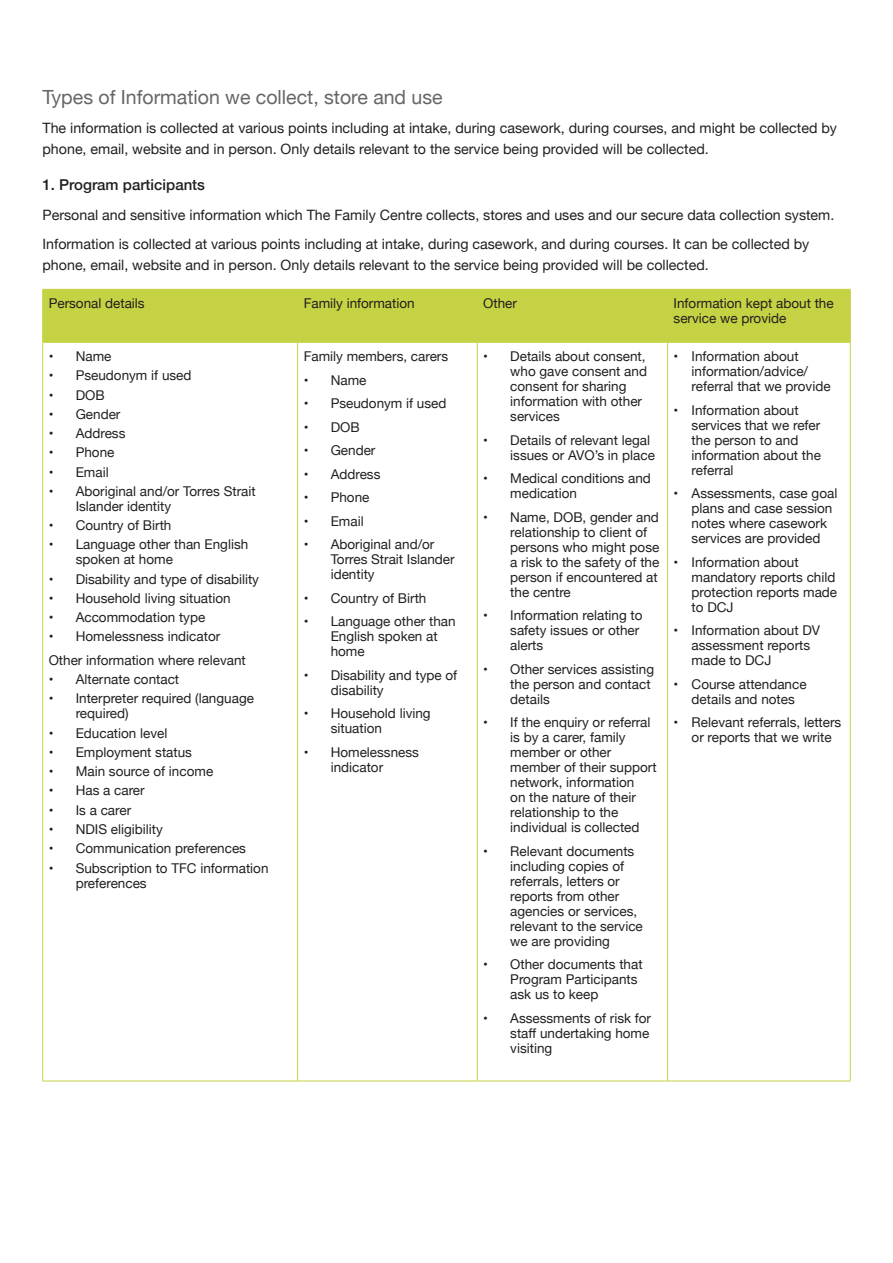
<style>
.page{position:relative;width:893px;height:1263px;background:#fff}
.page>*{position:absolute;margin:0;border:0;box-sizing:border-box;transform-origin:0 0}
.t1{font:19.5px "Helvetica Neue";color:#666}
.t2{font:500 15px "Helvetica Neue";color:#231f20}
.t3{font:14.25px/21px "Helvetica Neue";color:#231f20}
.t4{font:13.5px/15px "Helvetica Neue";color:#231f20}
</style>
<div class="page">
<div style="left:43px;top:290px;width:807px;height:52px;background:#c5d243"></div>
<hr style="left:43px;top:289px;width:255px;height:1px;background:#c5d243">
<hr style="left:42px;top:289px;width:1px;height:53px;background:#c5d243">
<hr style="left:298px;top:289px;width:179px;height:1px;background:#c5d243">
<hr style="left:297px;top:289px;width:1px;height:53px;background:#c5d243">
<hr style="left:477px;top:289px;width:191px;height:1px;background:#c5d243">
<hr style="left:477px;top:289px;width:1px;height:53px;background:#c5d243">
<hr style="left:668px;top:289px;width:182px;height:1px;background:#c5d243">
<hr style="left:667px;top:289px;width:1px;height:53px;background:#c5d243">
<hr style="left:850px;top:289px;width:1px;height:53px;background:#c5d243">
<hr style="left:43px;top:342px;width:255px;height:1px;background:#c5d243">
<hr style="left:42px;top:342px;width:1px;height:739px;background:#c5d243">
<hr style="left:298px;top:342px;width:179px;height:1px;background:#c5d243">
<hr style="left:297px;top:342px;width:1px;height:739px;background:#c5d243">
<hr style="left:477px;top:342px;width:191px;height:1px;background:#c5d243">
<hr style="left:477px;top:342px;width:1px;height:739px;background:#c5d243">
<hr style="left:668px;top:342px;width:182px;height:1px;background:#c5d243">
<hr style="left:667px;top:342px;width:1px;height:739px;background:#c5d243">
<hr style="left:850px;top:342px;width:1px;height:739px;background:#c5d243">
<hr style="left:43px;top:1081px;width:255px;height:1px;background:#c5d243">
<hr style="left:298px;top:1081px;width:179px;height:1px;background:#c5d243">
<hr style="left:477px;top:1081px;width:191px;height:1px;background:#c5d243">
<hr style="left:668px;top:1081px;width:182px;height:1px;background:#c5d243">
<p class="t1" style="left:43px;top:83px;width:402px">Types of Information we collect, store and use</p>
<p class="t3" style="left:43px;top:118px;width:796px">The information is collected at various points including at intake, during casework, during courses, and might be collected by phone, email, website and in person. Only details relevant to the service being provided will be collected.</p>
<p class="t2" style="left:43px;top:173px;width:164px">1. Program participants</p>
<p class="t3" style="left:43px;top:205px;width:793px">Personal and sensitive information which The Family Centre collects, stores and uses and our secure data collection system.</p>
<p class="t3" style="left:43px;top:234px;width:768px">Information is collected at various points including at intake, during casework, and during courses. It can be collected by phone, email, website and in person. Only details relevant to the service being provided will be collected.</p>
<p class="t4" style="left:49px;top:297px;width:97px">Personal details</p>
<p class="t4" style="left:304px;top:297px;width:113px">Family information</p>
<p class="t4" style="left:483px;top:297px;width:35px">Other</p>
<p class="t4" style="left:674px;top:297px;width:162px">Information kept about the service we provide</p>
<p class="t4" style="left:49px;top:350px;width:64px">• Name</p>
<p class="t4" style="left:49px;top:369px;width:144px">• Pseudonym if used</p>
<p class="t4" style="left:49px;top:388px;width:58px">• DOB</p>
<p class="t4" style="left:49px;top:407px;width:73px">• Gender</p>
<p class="t4" style="left:49px;top:427px;width:78px">• Address</p>
<p class="t4" style="left:49px;top:446px;width:67px">• Phone</p>
<p class="t4" style="left:49px;top:465px;width:62px">• Email</p>
<p class="t4" style="left:76px;top:484px;width:181px;text-indent:-27px">• Aboriginal and/or Torres Strait<br>Islander identity</p>
<p class="t4" style="left:49px;top:519px;width:124px">• Country of Birth</p>
<p class="t4" style="left:76px;top:538px;width:174px;text-indent:-27px">• Language other than English spoken at home</p>
<p class="t4" style="left:49px;top:572px;width:212px">• Disability and type of disability</p>
<p class="t4" style="left:49px;top:591px;width:184px">• Household living situation</p>
<p class="t4" style="left:49px;top:611px;width:158px">• Accommodation type</p>
<p class="t4" style="left:49px;top:630px;width:173px">• Homelessness indicator</p>
<p class="t4" style="left:49px;top:653px;width:199px">Other information where relevant</p>
<p class="t4" style="left:49px;top:673px;width:132px">• Alternate contact</p>
<p class="t4" style="left:76px;top:692px;width:180px;text-indent:-27px">• Interpreter required (language required)</p>
<p class="t4" style="left:49px;top:726px;width:120px">• Education level</p>
<p class="t4" style="left:49px;top:745px;width:145px">• Employment status</p>
<p class="t4" style="left:49px;top:765px;width:166px">• Main source of income</p>
<p class="t4" style="left:49px;top:784px;width:97px">• Has a carer</p>
<p class="t4" style="left:49px;top:803px;width:84px">• Is a carer</p>
<p class="t4" style="left:49px;top:822px;width:116px">• NDIS eligibility</p>
<p class="t4" style="left:49px;top:842px;width:199px">• Communication preferences</p>
<p class="t4" style="left:76px;top:861px;width:194px;text-indent:-27px">• Subscription to TFC information preferences</p>
<p class="t4" style="left:692px;top:350px;width:140px;text-indent:-18px">• Information about information/advice/ referral that we provide</p>
<p class="t4" style="left:692px;top:403px;width:131px;text-indent:-18px">• Information about services that we refer the person to and information about the referral</p>
<p class="t4" style="left:692px;top:487px;width:147px;text-indent:-18px">• Assessments, case goal plans and case session notes where casework services are provided</p>
<p class="t4" style="left:692px;top:555px;width:147px;text-indent:-18px">• Information about mandatory reports child protection reports made to DCJ</p>
<p class="t4" style="left:692px;top:624px;width:130px;text-indent:-18px">• Information about DV assessment reports made to DCJ</p>
<p class="t4" style="left:674px;top:677px;width:135px;text-align:center">• Course attendance details and notes</p>
<p class="t4" style="left:692px;top:716px;width:151px;text-indent:-18px">• Relevant referrals, letters or reports that we write</p>
<p class="t4" style="left:304px;top:350px;width:146px">Family members, carers</p>
<p class="t4" style="left:304px;top:373px;width:64px">• Name</p>
<p class="t4" style="left:304px;top:397px;width:144px">• Pseudonym if used</p>
<p class="t4" style="left:304px;top:420px;width:58px">• DOB</p>
<p class="t4" style="left:304px;top:444px;width:73px">• Gender</p>
<p class="t4" style="left:304px;top:467px;width:78px">• Address</p>
<p class="t4" style="left:304px;top:491px;width:67px">• Phone</p>
<p class="t4" style="left:304px;top:514px;width:62px">• Email</p>
<p class="t4" style="left:331px;top:538px;width:125px;text-indent:-27px">• Aboriginal and/or<br>Torres Strait Islander identity</p>
<p class="t4" style="left:304px;top:591px;width:124px">• Country of Birth</p>
<p class="t4" style="left:331px;top:615px;width:127px;text-indent:-27px">• Language other than<br>English spoken at home</p>
<p class="t4" style="left:331px;top:668px;width:128px;text-indent:-27px">• Disability and type of disability</p>
<p class="t4" style="left:331px;top:707px;width:102px;text-indent:-27px">• Household living situation</p>
<p class="t4" style="left:331px;top:745px;width:90px;text-indent:-27px">• Homelessness indicator</p>
<p class="t4" style="left:510px;top:350px;width:138px;text-indent:-27px">• Details about consent, who gave consent and consent for sharing information with other services</p>
<p class="t4" style="left:510px;top:433px;width:146px;text-indent:-27px">• Details of relevant legal issues or AVO’s in place</p>
<p class="t4" style="left:510px;top:472px;width:142px;text-indent:-27px">• Medical conditions and medication</p>
<p class="t4" style="left:510px;top:510px;width:151px;text-indent:-27px">• Name, DOB, gender and relationship to client of persons who might pose a risk to the safety of the person if encountered at the centre</p>
<p class="t4" style="left:510px;top:609px;width:134px;text-indent:-27px">• Information relating to safety issues or other alerts</p>
<p class="t4" style="left:510px;top:662px;width:145px;text-indent:-27px">• Other services assisting the person and contact details</p>
<p class="t4" style="left:510px;top:716px;width:148px;text-indent:-27px">• If the enquiry or referral is by a carer, family member or other member of their support network, information<br>on the nature of their relationship to the individual is collected</p>
<p class="t4" style="left:510px;top:844px;width:134px;text-indent:-27px">• Relevant documents including copies of referrals, letters or reports from other agencies or services, relevant to the service we are providing</p>
<p class="t4" style="left:510px;top:958px;width:134px;text-indent:-27px">• Other documents that<br>Program Participants ask us to keep</p>
<p class="t4" style="left:510px;top:1011px;width:142px;text-indent:-27px">• Assessments of risk for staff undertaking home visiting</p>
</div>
